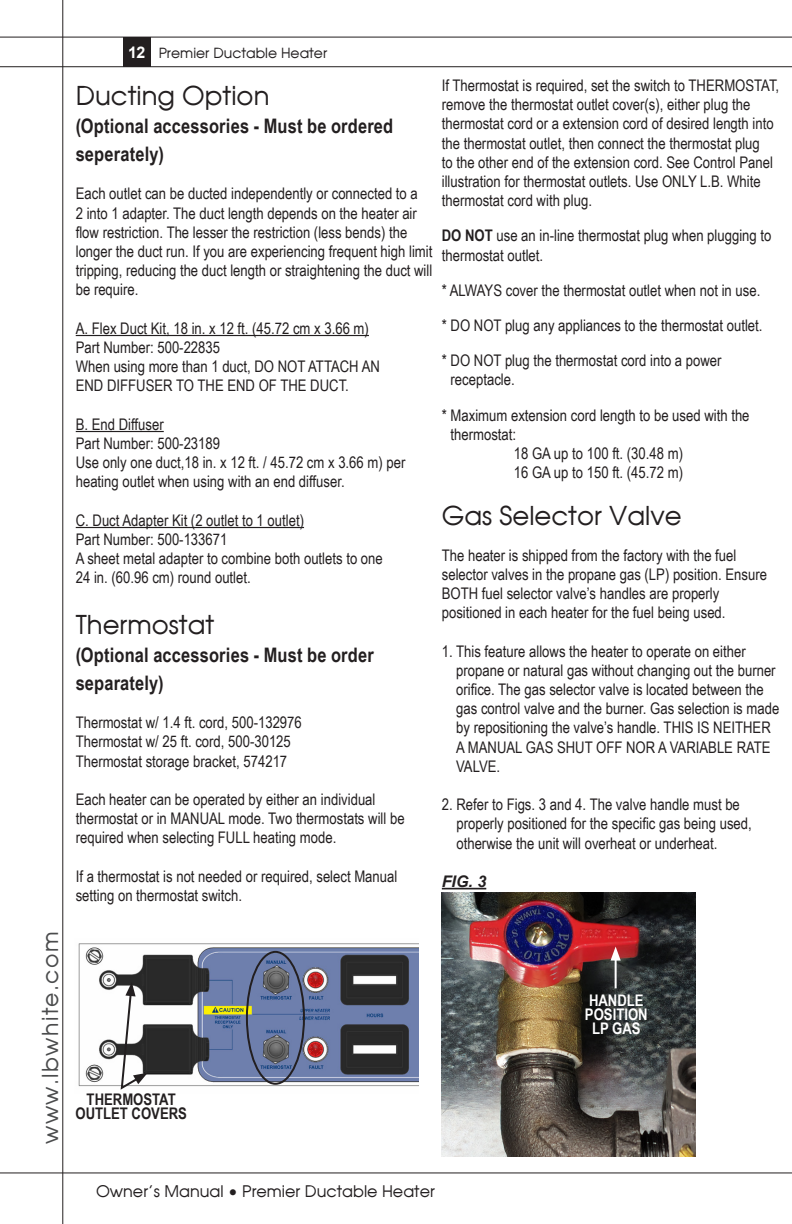
<style>
.page{position:relative;width:792px;height:1224px;background:#fff}
.page>*{position:absolute;margin:0;border:0;box-sizing:border-box;transform-origin:0 0}
.Attention_Header{font:26px "Moderne";color:#231f20}
.t1{font:22px "Moderne";letter-spacing:.06em;color:#4b4c4d}
.Attention_Header-2{font:700 20px/28px "Arial Narrow";letter-spacing:.01em;color:#231f20}
.BODY_for_INSIDE_PAGE{font:16px/19.2px "Arial Narrow";color:#231f20}
.t2{font:16px "Moderne";color:#231f20}
.BODY_for_INSIDE_PAGE-2{font:700 16px/14px "Arial Narrow";color:#231f20;text-align:center}
.BODY_for_INSIDE_PAGE-3{font:700 16px "Arial Narrow";color:#fff}
.BODY_for_INSIDE_PAGE-4{font:italic 700 16px "Arial";color:#231f20}
.t3{font:700 16px "Arial";color:#fff}
.t4{font:14px "Moderne";color:#231f20}
.s1{font-weight:700}
</style>
<div class="page">
<hr style="left:0;top:37px;width:792px;height:1px;background:#231f20">
<hr style="left:0;top:66px;width:792px;height:1px;background:#231f20">
<hr style="left:0;top:1172px;width:792px;height:1px;background:#231f20">
<hr style="left:62px;top:0;width:1px;height:1224px;background:#231f20">
<div style="left:123px;top:37px;width:27px;height:29px;background:#231f20"></div>
<hr style="left:76px;top:335px;width:293px;height:1px;background:#231f20">
<hr style="left:76px;top:431px;width:88px;height:1px;background:#231f20">
<hr style="left:76px;top:527px;width:228px;height:1px;background:#231f20">
<img style="left:78px;top:943px;width:340px;height:144px">
<svg style="left:119px;top:982px;width:29px;height:108px"></svg>
<div style="left:246px;top:951px;width:59px;height:134px;border:2px solid #231f20;border-radius:50%"></div>
<hr style="left:442px;top:888px;width:44px;height:1px;background:#231f20">
<img style="left:442px;top:893px;width:254px;height:263px">
<hr style="left:615px;top:957px;width:2px;height:31px;background:#fff">
<svg style="left:611px;top:947px;width:10px;height:14px"></svg>
<h2 class="t1" style="left:36px;top:1144px;width:214px;rotate:-90deg">www.lbwhite.com</h2>
<p class="t3" style="left:128px;top:41px;width:19px">12</p>
<p class="Attention_Header" style="left:76px;top:79px;width:195px">Ducting Option</p>
<p class="Attention_Header-2" style="left:76px;top:111px;width:319px">(Optional accessories - Must be ordered seperately)</p>
<p class="BODY_for_INSIDE_PAGE" style="left:76px;top:184px;width:358px">Each outlet can be ducted independently or connected to a<br>2 into 1 adapter. The duct length depends on the heater air flow restriction. The lesser the restriction (less bends) the longer the duct run. If you are experiencing frequent high limit tripping, reducing the duct length or straightening the duct will be require.</p>
<p class="BODY_for_INSIDE_PAGE" style="left:76px;top:318px;width:295px">A. Flex Duct Kit, 18 in. x 12 ft. (45.72 cm x 3.66 m)</p>
<p class="BODY_for_INSIDE_PAGE" style="left:76px;top:337px;width:146px">Part Number: 500-22835</p>
<p class="BODY_for_INSIDE_PAGE" style="left:76px;top:356px;width:306px">When using more than 1 duct, DO NOT ATTACH AN</p>
<p class="BODY_for_INSIDE_PAGE" style="left:76px;top:376px;width:275px">END DIFFUSER TO THE END OF THE DUCT.</p>
<p class="BODY_for_INSIDE_PAGE" style="left:76px;top:414px;width:90px">B. End Diffuser</p>
<p class="BODY_for_INSIDE_PAGE" style="left:76px;top:433px;width:146px">Part Number: 500-23189</p>
<p class="BODY_for_INSIDE_PAGE" style="left:76px;top:452px;width:331px">Use only one duct,18 in. x 12 ft. / 45.72 cm x 3.66 m) per heating outlet when using with an end diffuser.</p>
<p class="BODY_for_INSIDE_PAGE" style="left:76px;top:510px;width:230px">C. Duct Adapter Kit (2 outlet to 1 outlet)</p>
<p class="BODY_for_INSIDE_PAGE" style="left:76px;top:529px;width:153px">Part Number: 500-133671</p>
<p class="BODY_for_INSIDE_PAGE" style="left:76px;top:548px;width:309px">A sheet metal adapter to combine both outlets to one<br>24 in. (60.96 cm) round outlet.</p>
<p class="Attention_Header" style="left:76px;top:608px;width:140px">Thermostat</p>
<p class="Attention_Header-2" style="left:76px;top:640px;width:300px">(Optional accessories - Must be order</p>
<p class="Attention_Header-2" style="left:76px;top:668px;width:89px">separately)</p>
<p class="BODY_for_INSIDE_PAGE" style="left:76px;top:712px;width:228px">Thermostat w/ 1.4 ft. cord, 500-132976</p>
<p class="BODY_for_INSIDE_PAGE" style="left:76px;top:732px;width:217px">Thermostat w/ 25 ft. cord, 500-30125</p>
<p class="BODY_for_INSIDE_PAGE" style="left:76px;top:751px;width:213px">Thermostat storage bracket, 574217</p>
<p class="BODY_for_INSIDE_PAGE" style="left:76px;top:789px;width:330px">Each heater can be operated by either an individual thermostat or in MANUAL mode. Two thermostats will be required when selecting FULL heating mode.</p>
<p class="BODY_for_INSIDE_PAGE" style="left:76px;top:866px;width:323px">If a thermostat is not needed or required, select Manual setting on thermostat switch.</p>
<p class="t4" style="left:159px;top:44px;width:170px">Premier Ductable Heater</p>
<p class="BODY_for_INSIDE_PAGE" style="left:442px;top:75px;width:339px">If Thermostat is required, set the switch to THERMOSTAT, remove the thermostat outlet cover(s), either plug the thermostat cord or a extension cord of desired length into the thermostat outlet, then connect the thermostat plug<br>to the other end of the extension cord. See Control Panel illustration for thermostat outlets. Use ONLY L.B. White thermostat cord with plug.</p>
<p class="BODY_for_INSIDE_PAGE" style="left:442px;top:225px;width:331px"><span class="s1">DO NOT</span> use an in-line thermostat plug when plugging to thermostat outlet.</p>
<p class="BODY_for_INSIDE_PAGE" style="left:442px;top:280px;width:320px">* ALWAYS cover the thermostat outlet when not in use.</p>
<p class="BODY_for_INSIDE_PAGE" style="left:442px;top:315px;width:322px">* DO NOT plug any appliances to the thermostat outlet.</p>
<p class="BODY_for_INSIDE_PAGE" style="left:451px;top:350px;width:273px;text-indent:-9px">* DO NOT plug the thermostat cord into a power receptacle.</p>
<p class="BODY_for_INSIDE_PAGE" style="left:442px;top:405px;width:309px">* Maximum extension cord length to be used with the</p>
<p class="BODY_for_INSIDE_PAGE" style="left:451px;top:424px;width:67px">thermostat:</p>
<p class="BODY_for_INSIDE_PAGE" style="left:514px;top:443px;width:171px">18 GA up to 100 ft. (30.48 m)</p>
<p class="BODY_for_INSIDE_PAGE" style="left:514px;top:462px;width:171px">16 GA up to 150 ft. (45.72 m)</p>
<p class="Attention_Header" style="left:442px;top:500px;width:241px">Gas Selector Valve</p>
<p class="BODY_for_INSIDE_PAGE" style="left:442px;top:545px;width:327px">The heater is shipped from the factory with the fuel selector valves in the propane gas (LP) position. Ensure BOTH fuel selector valve’s handles are properly positioned in each heater for the fuel being used.</p>
<p class="BODY_for_INSIDE_PAGE" style="left:456px;top:641px;width:325px;text-indent:-14px">1. This feature allows the heater to operate on either propane or natural gas without changing out the burner orifice. The gas selector valve is located between the gas control valve and the burner. Gas selection is made by repositioning the valve’s handle. THIS IS NEITHER A MANUAL GAS SHUT OFF NOR A VARIABLE RATE VALVE.</p>
<p class="BODY_for_INSIDE_PAGE" style="left:456px;top:794px;width:297px;text-indent:-15px">2. Refer to Figs. 3 and 4. The valve handle must be properly positioned for the specific gas being used, otherwise the unit will overheat or underheat.</p>
<p class="BODY_for_INSIDE_PAGE-4" style="left:442px;top:871px;width:46px">FIG. 3</p>
<p class="BODY_for_INSIDE_PAGE-2" style="left:75px;top:1092px;width:113px">THERMOSTAT<br>OUTLET COVERS</p>
<p class="BODY_for_INSIDE_PAGE-3" style="left:589px;top:988px;width:56px">HANDLE</p>
<p class="BODY_for_INSIDE_PAGE-3" style="left:585px;top:1002px;width:64px">POSITION</p>
<p class="BODY_for_INSIDE_PAGE-3" style="left:592px;top:1016px;width:50px">LP GAS</p>
<p class="t2" style="left:96px;top:1181px;width:340px">Owner’s Manual • Premier Ductable Heater</p>
</div>
